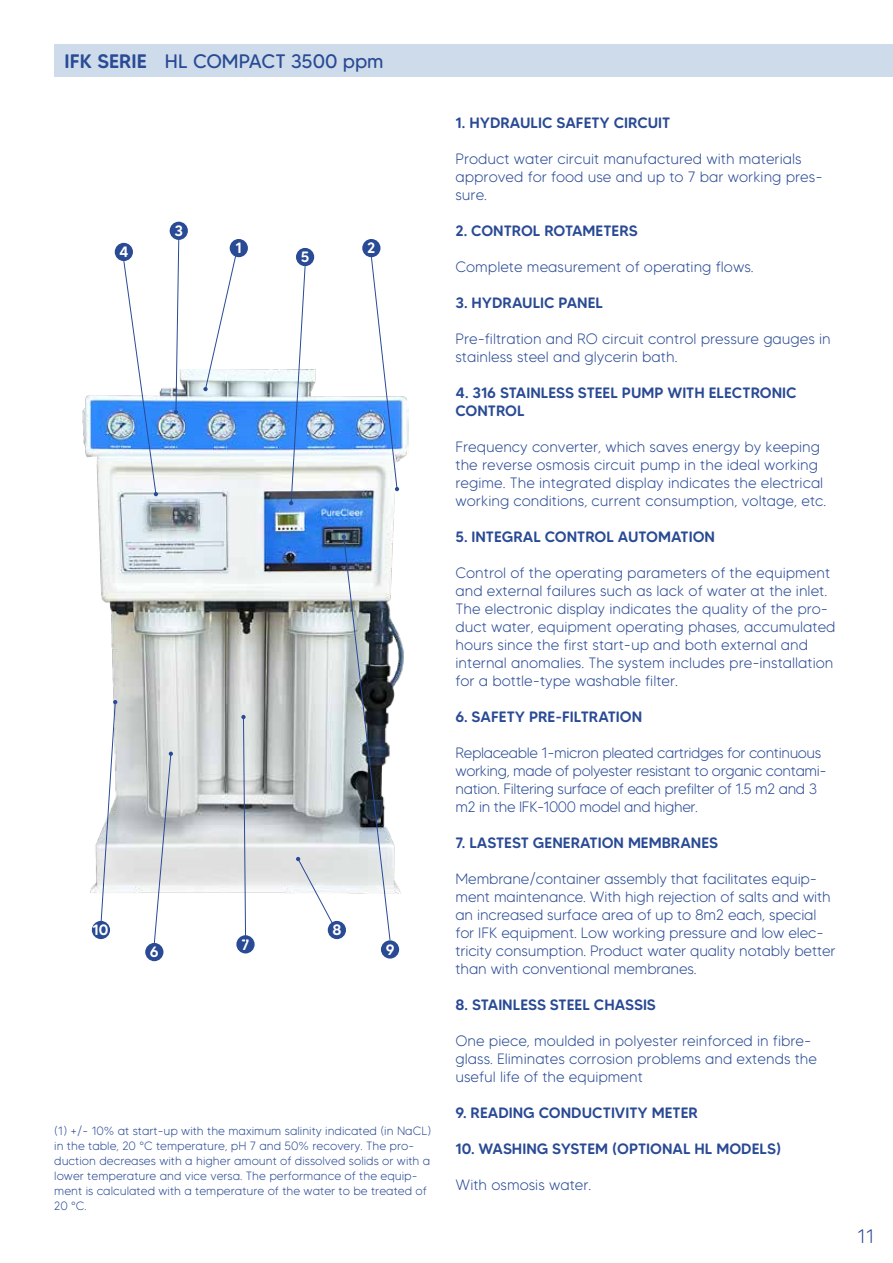
<style>
.page{position:relative;width:893px;height:1263px;background:#fff}
.page>*{position:absolute;margin:0;border:0;box-sizing:border-box;transform-origin:0 0}
.t1{font:19.5px "MADE Tommy Soft";color:#294a94}
.t2{font:300 19.5px "MADE Tommy Soft";color:#294a94}
.t3{font:300 15px/18px "MADE Tommy Soft";color:#294a94}
.t4{font:500 15px/18px "MADE Tommy Soft";color:#294a94}
.t5{font:300 15px/18px "MADE Tommy Soft";letter-spacing:-.025em;color:#294a94}
.t6{font:500 15px "MADE Tommy Soft";color:#fff}
.t7{font:300 12px/15px "MADE Tommy Soft";color:#294a94}
.s1{font-weight:500}
</style>
<div class="page">
<img style="left:83px;top:369px;width:326px;height:525px">
<div style="left:296px;top:248px;width:18px;height:18px;background:#294a94;border-radius:50%"></div>
<div style="left:362px;top:239px;width:18px;height:18px;background:#294a94;border-radius:50%"></div>
<div style="left:230px;top:239px;width:18px;height:18px;background:#294a94;border-radius:50%"></div>
<div style="left:170px;top:222px;width:18px;height:18px;background:#294a94;border-radius:50%"></div>
<div style="left:115px;top:243px;width:18px;height:18px;background:#294a94;border-radius:50%"></div>
<div style="left:236px;top:935px;width:19px;height:18px;background:#294a94;border-radius:50%"></div>
<div style="left:145px;top:943px;width:18px;height:18px;background:#294a94;border-radius:50%"></div>
<div style="left:92px;top:921px;width:18px;height:18px;background:#294a94;border-radius:50%"></div>
<div style="left:328px;top:921px;width:18px;height:18px;background:#294a94;border-radius:50%"></div>
<div style="left:381px;top:940px;width:18px;height:18px;background:#294a94;border-radius:50%"></div>
<svg style="left:203px;top:249px;width:35px;height:142px"></svg>
<svg style="left:289px;top:265px;width:17px;height:240px"></svg>
<svg style="left:123px;top:260px;width:35px;height:236px"></svg>
<svg style="left:174px;top:238px;width:6px;height:176px"></svg>
<svg style="left:154px;top:752px;width:19px;height:192px"></svg>
<svg style="left:100px;top:700px;width:17px;height:225px"></svg>
<svg style="left:241px;top:715px;width:5px;height:222px"></svg>
<img style="left:342px;top:535px;width:49px;height:406px">
<svg style="left:296px;top:857px;width:38px;height:69px"></svg>
<svg style="left:371px;top:256px;width:28px;height:235px"></svg>
<div style="left:54px;top:45px;width:839px;height:32px;background:#cddbea"></div>
<h1 class="t1" style="left:65px;top:49px;width:321px"><span class="s1">IFK SERIE</span> HL COMPACT 3500 ppm</h1>
<p class="t6" style="left:119px;top:243px;width:11px">4</p>
<p class="t6" style="left:174px;top:221px;width:10px">3</p>
<p class="t6" style="left:235px;top:239px;width:8px">1</p>
<p class="t6" style="left:367px;top:239px;width:10px">2</p>
<p class="t6" style="left:301px;top:248px;width:10px">5</p>
<p class="t6" style="left:93px;top:921px;width:17px">10</p>
<p class="t6" style="left:332px;top:921px;width:11px">8</p>
<p class="t6" style="left:150px;top:943px;width:10px">6</p>
<p class="t6" style="left:242px;top:935px;width:9px">7</p>
<p class="t6" style="left:386px;top:940px;width:10px">9</p>
<p class="t7" style="left:54px;top:1123px;width:379px">(1) +/- 10% at start-up with the maximum salinity indicated (in NaCL) in the table, 20 °C temperature, pH 7 and 50% recovery. The pro&shy;duction decreases with a higher amount of dissolved solids or with a lower temperature and vice versa. The performance of the equip&shy;ment is calculated with a temperature of the water to be treated of 20 °C.</p>
<p class="t4" style="left:455px;top:114px;width:216px">1. HYDRAULIC SAFETY CIRCUIT</p>
<p class="t3" style="left:455px;top:150px;width:369px">Product water circuit manufactured with materials approved for food use and up to 7 bar working pres&shy;sure.</p>
<p class="t4" style="left:455px;top:222px;width:184px">2. CONTROL ROTAMETERS</p>
<p class="t3" style="left:455px;top:258px;width:300px">Complete measurement of operating flows.</p>
<p class="t4" style="left:455px;top:294px;width:149px">3. HYDRAULIC PANEL</p>
<p class="t3" style="left:455px;top:330px;width:377px">Pre-filtration and RO circuit control pressure gauges in stainless steel and glycerin bath.</p>
<p class="t4" style="left:455px;top:384px;width:343px">4. 316 STAINLESS STEEL PUMP WITH ELECTRONIC<br>CONTROL</p>
<p class="t3" style="left:455px;top:438px;width:372px">Frequency converter, which saves energy by keeping the reverse osmosis circuit pump in the ideal working regime. The integrated display indicates the electrical working conditions, current consumption, voltage, etc.</p>
<p class="t4" style="left:455px;top:528px;width:261px">5. INTEGRAL CONTROL AUTOMATION</p>
<p class="t3" style="left:455px;top:564px;width:382px">Control of the operating parameters of the equipment and external failures such as lack of water at the inlet.<br>The electronic display indicates the quality of the pro&shy;duct water, equipment operating phases, accumulated hours since the first start-up and both external and internal anomalies. The system includes pre-installation for a bottle-type washable filter.</p>
<p class="t4" style="left:455px;top:708px;width:188px">6. SAFETY PRE-FILTRATION</p>
<p class="t5" style="left:455px;top:744px;width:373px">Replaceable 1-micron pleated cartridges for continuous working, made of polyester resistant to organic contami&shy;nation. Filtering surface of each prefilter of 1.5 m2 and 3 m2 in the IFK-1000 model and higher.</p>
<p class="t4" style="left:455px;top:834px;width:264px">7. LASTEST GENERATION MEMBRANES</p>
<p class="t3" style="left:455px;top:870px;width:382px">Membrane/container assembly that facilitates equip&shy;ment maintenance. With high rejection of salts and with an increased surface area of up to 8m2 each, special for IFK equipment. Low working pressure and low elec&shy;tricity consumption. Product water quality notably better than with conventional membranes.</p>
<p class="t4" style="left:455px;top:996px;width:202px">8. STAINLESS STEEL CHASSIS</p>
<p class="t3" style="left:455px;top:1032px;width:363px">One piece, moulded in polyester reinforced in fibre&shy;glass. Eliminates corrosion problems and extends the useful life of the equipment</p>
<p class="t4" style="left:455px;top:1104px;width:244px">9. READING CONDUCTIVITY METER</p>
<p class="t4" style="left:455px;top:1140px;width:327px">10. WASHING SYSTEM (OPTIONAL HL MODELS)</p>
<p class="t3" style="left:455px;top:1176px;width:137px">With osmosis water.</p>
<h1 class="t2" style="left:857px;top:1224px;width:19px">11</h1>
</div>
